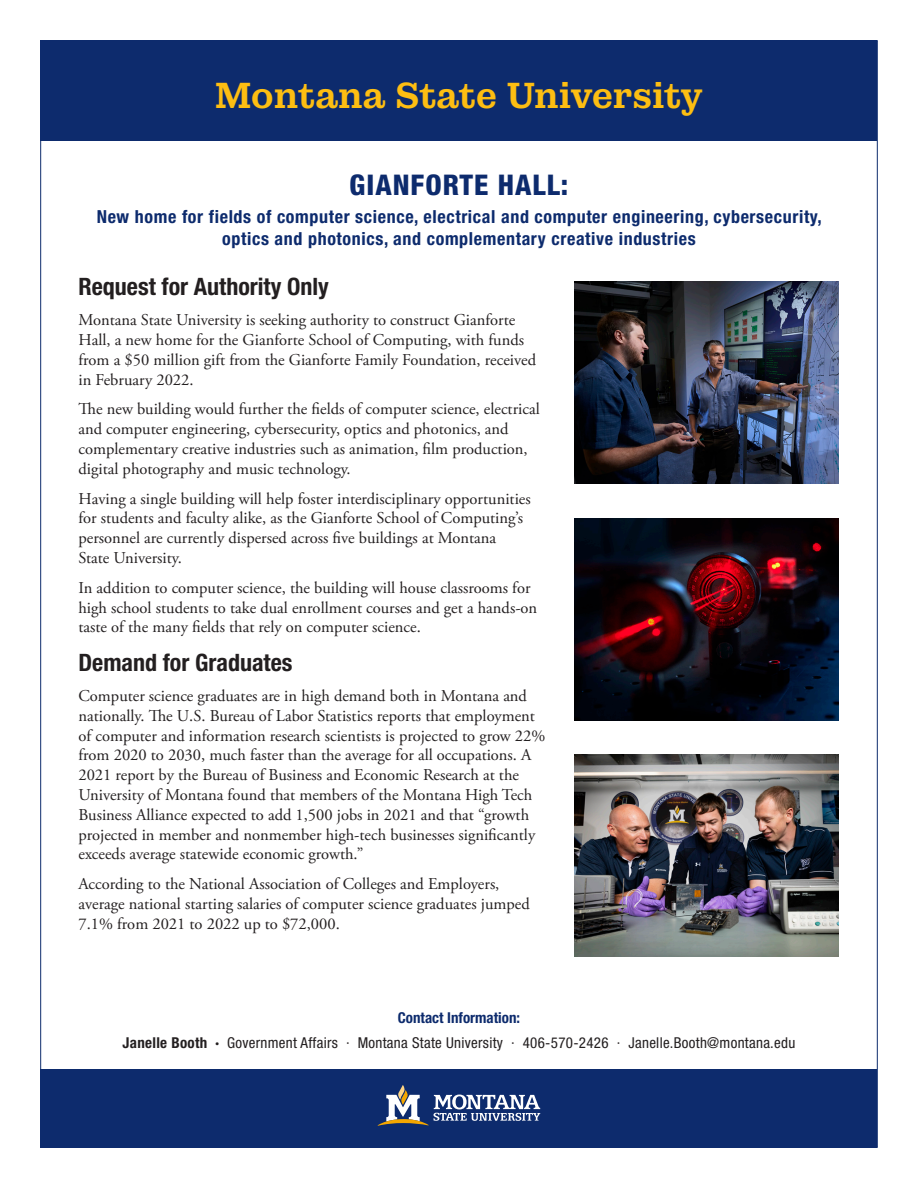
<style>
.page{position:relative;width:918px;height:1188px;background:#fff}
.page>*{position:absolute;margin:0;border:0;box-sizing:border-box;transform-origin:0 0}
.t1{font:500 36px "Municipal";color:#fdbe12}
.t2{font:800 condensed 28.5px "Helvetica Neue LT Std";letter-spacing:.035em;color:#0d2b6d}
.Heading_2{font:700 condensed 24px "Helvetica Neue LT Std";color:#231f20}
.bulleted_text_no_hea{font:700 condensed 24px "Helvetica Neue LT Std";color:#231f20}
.t3{font:700 condensed 18px/21.6px "Helvetica Neue LT Std";letter-spacing:.035em;color:#0d2b6d;text-align:center}
.bulleted_text_no_hea-2{font:16.5px/19.8px "Adobe Garamond Pro";color:#231f20}
.main_text{font:condensed 15px "Helvetica Neue LT Std";letter-spacing:.02em;color:#231f20}
.main_text-2{font:700 condensed 15px "Helvetica Neue LT Std";color:#0d2b6d}
.s1{font-weight:700}
</style>
<div class="page">
<div style="left:40px;top:1069px;width:838px;height:79px;background:#0d2b6d"></div>
<div style="left:40px;top:40px;width:838px;height:101px;background:#0d2b6d"></div>
<svg style="left:378px;top:1085px;width:162px;height:41px"></svg>
<img style="left:574px;top:281px;width:265px;height:203px">
<img style="left:574px;top:518px;width:265px;height:203px">
<img style="left:574px;top:754px;width:265px;height:203px">
<p class="t1" style="left:215px;top:74px;width:490px">Montana State University</p>
<p class="t2" style="left:350px;top:167px;width:220px">GIANFORTE HALL:</p>
<p class="t3" style="left:97px;top:206px;width:727px">New home for fields of computer science, electrical and computer engineering, cybersecurity, optics and photonics, and complementary creative industries</p>
<p class="Heading_2" style="left:78px;top:272px;width:252px">Request for Authority Only</p>
<p class="bulleted_text_no_hea-2" style="left:78px;top:311px;width:459px">Montana State University is seeking authority to construct Gianforte Hall, a new home for the Gianforte School of Computing, with funds from a $50 million gift from the Gianforte Family Foundation, received in February 2022.</p>
<p class="bulleted_text_no_hea-2" style="left:78px;top:400px;width:463px">The new building would further the fields of computer science, electrical and computer engineering, cybersecurity, optics and photonics, and complementary creative industries such as animation, film production, digital photography and music technology.</p>
<p class="bulleted_text_no_hea-2" style="left:78px;top:489px;width:454px">Having a single building will help foster interdisciplinary opportunities for students and faculty alike, as the Gianforte School of Computing’s personnel are currently dispersed across five buildings at Montana State University.</p>
<p class="bulleted_text_no_hea-2" style="left:78px;top:578px;width:460px">In addition to computer science, the building will house classrooms for high school students to take dual enrollment courses and get a hands-on taste of the many fields that rely on computer science.</p>
<p class="bulleted_text_no_hea" style="left:78px;top:648px;width:216px">Demand for Graduates</p>
<p class="bulleted_text_no_hea-2" style="left:78px;top:686px;width:468px">Computer science graduates are in high demand both in Montana and nationally. The U.S. Bureau of Labor Statistics reports that employment of computer and information research scientists is projected to grow 22% from 2020 to 2030, much faster than the average for all occupations. A 2021 report by the Bureau of Business and Economic Research at the University of Montana found that members of the Montana High Tech Business Alliance expected to add 1,500 jobs in 2021 and that “growth projected in member and nonmember high-tech businesses significantly exceeds average statewide economic growth.”</p>
<p class="bulleted_text_no_hea-2" style="left:78px;top:875px;width:453px">According to the National Association of Colleges and Employers, average national starting salaries of computer science graduates jumped<br>7.1% from 2021 to 2022 up to $72,000.</p>
<p class="main_text-2" style="left:398px;top:1009px;width:124px">Contact Information:</p>
<p class="main_text" style="left:123px;top:1034px;width:674px"><span class="s1">Janelle Booth ·</span> Government Affairs · Montana State University · 406-570-2426 · Janelle.Booth@montana.edu</p>
</div>
